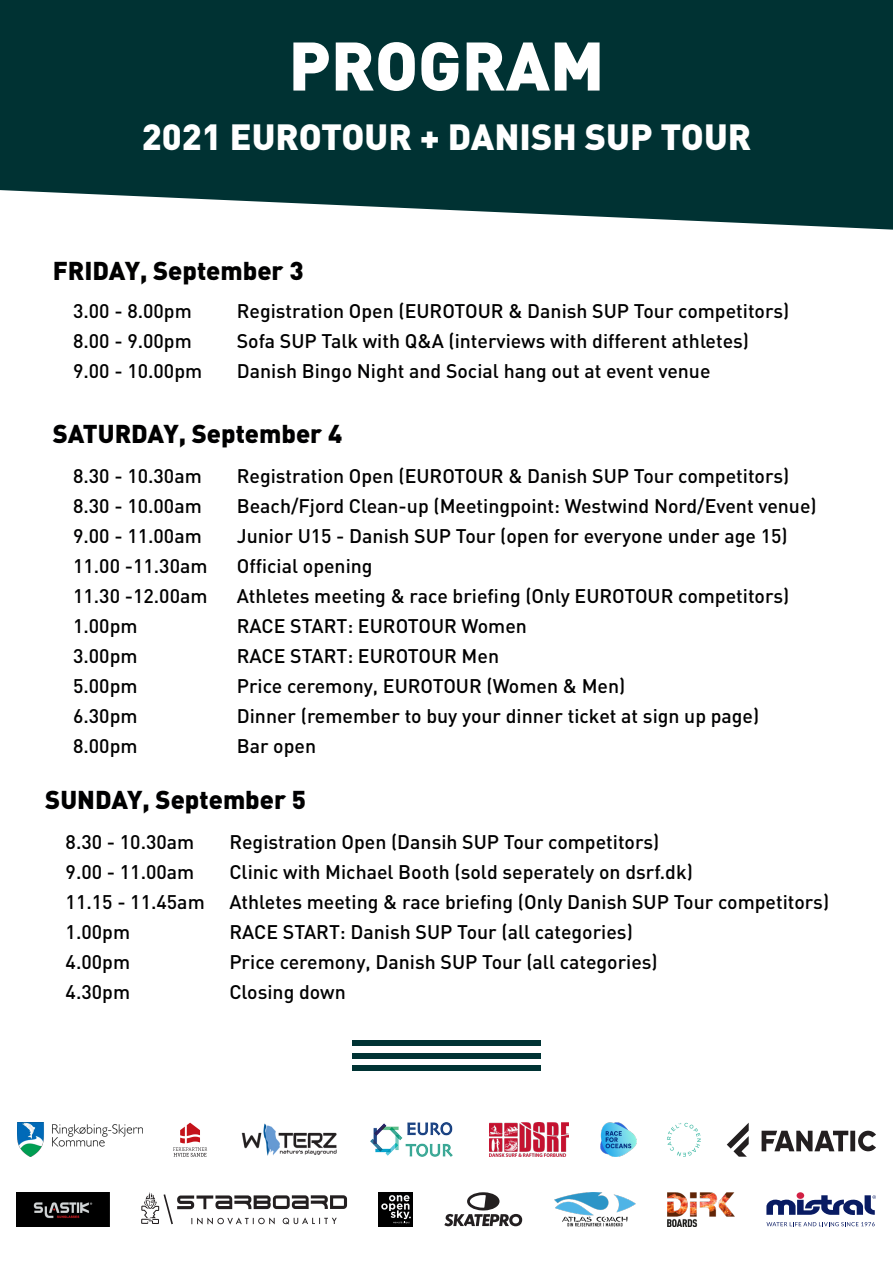
<style>
.page{position:relative;width:893px;height:1263px;background:#fff}
.page>*{position:absolute;margin:0;border:0;box-sizing:border-box;transform-origin:0 0}
.t1{font:900 67.5px "DIN";color:#fff}
.t2{font:900 36px "DIN";color:#fff}
.t3{font:900 25.5px "DIN";color:#000001}
.t4{font:500 19.5px "DIN";color:#000001}
</style>
<div class="page">
<svg style="left:0;top:0;width:893px;height:230px;background:#164344"></svg>
<div style="left:352px;top:1041px;width:189px;height:5px;background:#003334"></div>
<div style="left:352px;top:1053px;width:189px;height:5px;background:#003334"></div>
<div style="left:352px;top:1065px;width:189px;height:6px;background:#003334"></div>
<img style="left:490px;top:1122px;width:79px;height:35px">
<img style="left:371px;top:1123px;width:82px;height:34px">
<img style="left:241px;top:1123px;width:96px;height:33px">
<div style="left:797px;top:1192px;width:7px;height:7px;background:#d12043;border-radius:50%"></div>
<svg style="left:766px;top:1195px;width:110px;height:20px"></svg>
<svg style="left:766px;top:1222px;width:109px;height:4px"></svg>
<svg style="left:444px;top:1192px;width:78px;height:34px"></svg>
<img style="left:17px;top:1192px;width:93px;height:34px">
<img style="left:667px;top:1192px;width:67px;height:34px">
<div style="left:378px;top:1192px;width:34px;height:34px;background:#000"></div>
<svg style="left:381px;top:1195px;width:30px;height:29px"></svg>
<svg style="left:141px;top:1192px;width:206px;height:33px"></svg>
<svg style="left:727px;top:1123px;width:149px;height:34px"></svg>
<img style="left:554px;top:1192px;width:81px;height:34px">
<img style="left:18px;top:1123px;width:124px;height:34px">
<img style="left:600px;top:1122px;width:37px;height:35px">
<svg style="left:173px;top:1123px;width:34px;height:34px"></svg>
<svg style="left:667px;top:1123px;width:34px;height:34px"></svg>
<p class="t1" style="left:289px;top:21px;width:317px">PROGRAM</p>
<p class="t2" style="left:142px;top:113px;width:611px">2021 EUROTOUR + DANISH SUP TOUR</p>
<p class="t3" style="left:53px;top:254px;width:252px">FRIDAY, September 3</p>
<p class="t4" style="left:73px;top:298px;width:120px">3.00 - 8.00pm</p>
<p class="t4" style="left:73px;top:328px;width:120px">8.00 - 9.00pm</p>
<p class="t4" style="left:73px;top:358px;width:131px">9.00 - 10.00pm</p>
<p class="t4" style="left:237px;top:298px;width:554px">Registration Open (EUROTOUR &amp; Danish SUP Tour competitors)</p>
<p class="t4" style="left:237px;top:328px;width:514px">Sofa SUP Talk with Q&amp;A (interviews with different athletes)</p>
<p class="t4" style="left:237px;top:358px;width:475px">Danish Bingo Night and Social hang out at event venue</p>
<p class="t3" style="left:53px;top:417px;width:291px">SATURDAY, September 4</p>
<p class="t4" style="left:73px;top:463px;width:130px">8.30 - 10.30am</p>
<p class="t4" style="left:73px;top:493px;width:130px">8.30 - 10.00am</p>
<p class="t4" style="left:73px;top:523px;width:130px">9.00 - 11.00am</p>
<p class="t4" style="left:73px;top:553px;width:136px">11.00 -11.30am</p>
<p class="t4" style="left:73px;top:583px;width:136px">11.30 -12.00am</p>
<p class="t4" style="left:73px;top:613px;width:66px">1.00pm</p>
<p class="t4" style="left:73px;top:643px;width:66px">3.00pm</p>
<p class="t4" style="left:73px;top:673px;width:66px">5.00pm</p>
<p class="t4" style="left:73px;top:703px;width:66px">6.30pm</p>
<p class="t4" style="left:73px;top:733px;width:66px">8.00pm</p>
<p class="t4" style="left:237px;top:463px;width:554px">Registration Open (EUROTOUR &amp; Danish SUP Tour competitors)</p>
<p class="t4" style="left:237px;top:493px;width:581px">Beach/Fjord Clean-up (Meetingpoint: Westwind Nord/Event venue)</p>
<p class="t4" style="left:237px;top:523px;width:552px">Junior U15 - Danish SUP Tour (open for everyone under age 15)</p>
<p class="t4" style="left:237px;top:553px;width:137px">Official opening</p>
<p class="t4" style="left:237px;top:583px;width:554px">Athletes meeting &amp; race briefing (Only EUROTOUR competitors)</p>
<p class="t4" style="left:237px;top:613px;width:292px">RACE START: EUROTOUR Women</p>
<p class="t4" style="left:237px;top:643px;width:264px">RACE START: EUROTOUR Men</p>
<p class="t4" style="left:237px;top:673px;width:390px">Price ceremony, EUROTOUR (Women &amp; Men)</p>
<p class="t4" style="left:237px;top:703px;width:524px">Dinner (remember to buy your dinner ticket at sign up page)</p>
<p class="t4" style="left:237px;top:733px;width:81px">Bar open</p>
<p class="t3" style="left:45px;top:783px;width:262px">SUNDAY, September 5</p>
<p class="t4" style="left:66px;top:830px;width:130px">8.30 - 10.30am</p>
<p class="t4" style="left:66px;top:860px;width:130px">9.00 - 11.00am</p>
<p class="t4" style="left:66px;top:890px;width:141px">11.15 - 11.45am</p>
<p class="t4" style="left:66px;top:920px;width:66px">1.00pm</p>
<p class="t4" style="left:66px;top:950px;width:66px">4.00pm</p>
<p class="t4" style="left:66px;top:980px;width:66px">4.30pm</p>
<p class="t4" style="left:229px;top:830px;width:431px">Registration Open (Dansih SUP Tour competitors)</p>
<p class="t4" style="left:229px;top:860px;width:465px">Clinic with Michael Booth (sold seperately on dsrf.dk)</p>
<p class="t4" style="left:229px;top:890px;width:601px">Athletes meeting &amp; race briefing (Only Danish SUP Tour competitors)</p>
<p class="t4" style="left:229px;top:920px;width:405px">RACE START: Danish SUP Tour (all categories)</p>
<p class="t4" style="left:229px;top:950px;width:430px">Price ceremony, Danish SUP Tour (all categories)</p>
<p class="t4" style="left:229px;top:980px;width:118px">Closing down</p>
</div>
